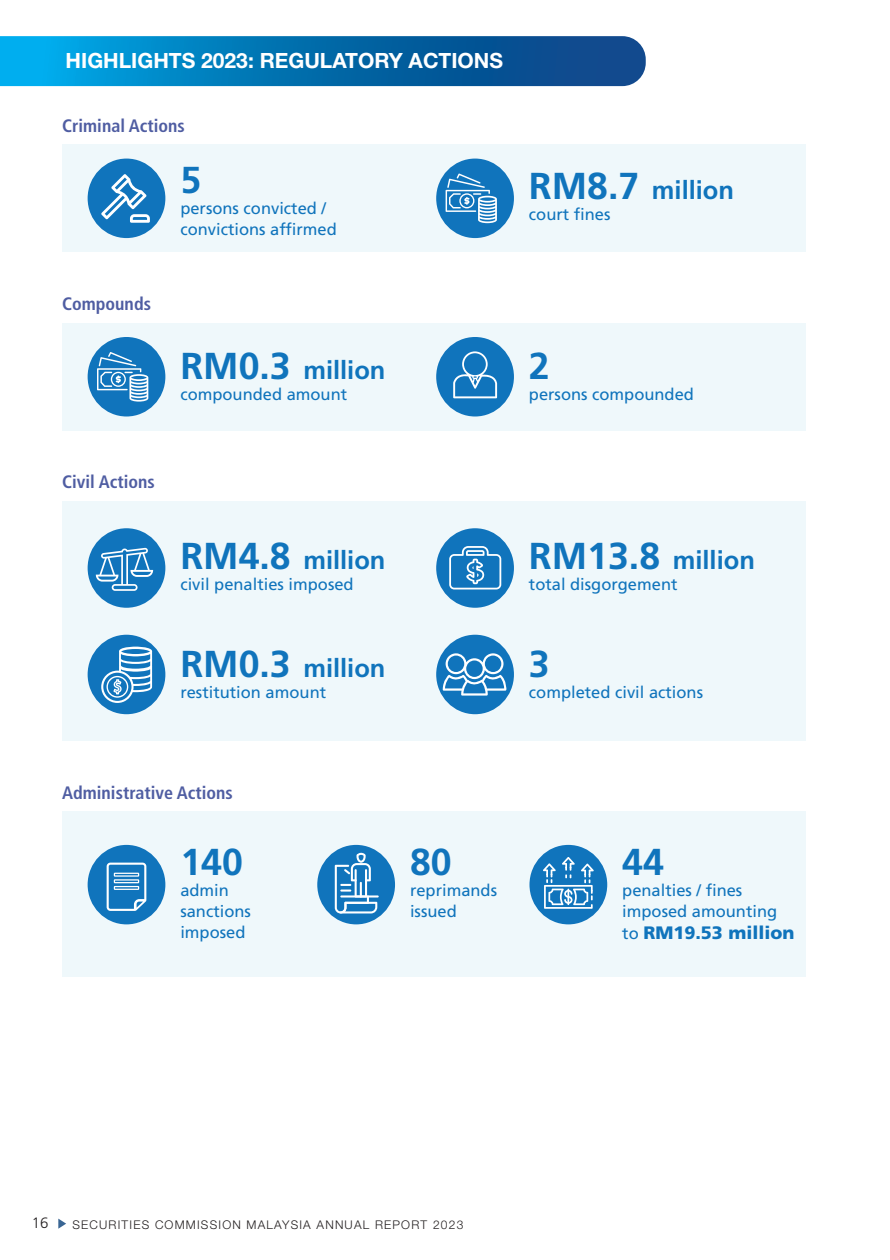
<style>
.page{position:relative;width:890px;height:1260px;background:#fff}
.page>*{position:absolute;margin:0;border:0;box-sizing:border-box;transform-origin:0 0}
.t1{font:700 37.5px "Frutiger LT Std";color:#1074bc}
.t2{font:700 25.5px "Frutiger LT Std";color:#1074bc}
.t3{font:700 21px "Helvetica Neue LT Std";color:#fff}
.t4{font:700 condensed 18px "Frutiger LT Std";color:#4f5da2}
.t5{font:900 18px "Frutiger LT Std";color:#1074bc}
.t6{font:16.5px/21px "Frutiger LT Std";color:#1074bc}
.t7{font:300 15px "Frutiger LT Std";color:#231f20}
.t8{font:300 12px "Helvetica Neue LT Std";letter-spacing:.1em;color:#231f20}
.s1{font-size:37.5px}
.s2{font-weight:400;font-size:16.5px}
</style>
<div class="page">
<svg style="left:58px;top:1218px;width:8px;height:11px"></svg>
<div style="left:62px;top:812px;width:744px;height:165px;background:#eff8fb"></div>
<div style="left:62px;top:501px;width:744px;height:239px;background:#eff8fb"></div>
<div style="left:62px;top:323px;width:744px;height:107px;background:#eff8fb"></div>
<svg style="left:0;top:36px;width:646px;height:50px;background:#0572b2"></svg>
<div style="left:62px;top:145px;width:744px;height:107px;background:#eff8fb"></div>
<div style="left:88px;top:159px;width:77px;height:79px;background:#1074bc;border-radius:50%"></div>
<svg style="left:101px;top:174px;width:49px;height:49px"></svg>
<div style="left:436px;top:159px;width:78px;height:79px;background:#1074bc;border-radius:50%"></div>
<svg style="left:446px;top:173px;width:51px;height:50px"></svg>
<div style="left:88px;top:337px;width:77px;height:79px;background:#1074bc;border-radius:50%"></div>
<svg style="left:97px;top:352px;width:51px;height:50px"></svg>
<div style="left:436px;top:337px;width:78px;height:79px;background:#1074bc;border-radius:50%"></div>
<svg style="left:453px;top:351px;width:44px;height:47px"></svg>
<div style="left:436px;top:635px;width:78px;height:79px;background:#1074bc;border-radius:50%"></div>
<svg style="left:443px;top:653px;width:64px;height:43px"></svg>
<div style="left:88px;top:635px;width:77px;height:79px;background:#1074bc;border-radius:50%"></div>
<svg style="left:101px;top:647px;width:51px;height:56px"></svg>
<div style="left:88px;top:528px;width:77px;height:80px;background:#1074bc;border-radius:50%"></div>
<svg style="left:96px;top:548px;width:57px;height:43px"></svg>
<div style="left:436px;top:528px;width:78px;height:80px;background:#1074bc;border-radius:50%"></div>
<svg style="left:449px;top:546px;width:52px;height:43px"></svg>
<div style="left:88px;top:845px;width:77px;height:79px;background:#1074bc;border-radius:50%"></div>
<svg style="left:107px;top:863px;width:39px;height:48px"></svg>
<svg style="left:114px;top:873px;width:25px;height:4px"></svg>
<svg style="left:114px;top:879px;width:25px;height:4px"></svg>
<svg style="left:114px;top:886px;width:25px;height:4px"></svg>
<div style="left:317px;top:845px;width:78px;height:79px;background:#1074bc;border-radius:50%"></div>
<hr style="left:340px;top:895px;width:39px;height:2px;background:#fff">
<svg style="left:335px;top:853px;width:42px;height:60px"></svg>
<div style="left:529px;top:845px;width:78px;height:79px;background:#1074bc;border-radius:50%"></div>
<svg style="left:543px;top:857px;width:51px;height:52px"></svg>
<p class="t3" style="left:66px;top:48px;width:439px">HIGHLIGHTS 2023: REGULATORY ACTIONS</p>
<p class="t4" style="left:62px;top:115px;width:124px">Criminal Actions</p>
<p class="t4" style="left:62px;top:293px;width:90px">Compounds</p>
<p class="t1" style="left:180px;top:158px;width:22px">5</p>
<p class="t6" style="left:180px;top:198px;width:158px">persons convicted / convictions affirmed</p>
<p class="t2" style="left:180px;top:355px;width:207px"><span class="s1">RM0.3</span> million</p>
<p class="t6" style="left:180px;top:383px;width:168px">compounded amount</p>
<p class="t2" style="left:529px;top:175px;width:207px"><span class="s1">RM8.7</span> million</p>
<p class="t6" style="left:529px;top:204px;width:83px">court fines</p>
<p class="t1" style="left:529px;top:343px;width:22px">2</p>
<p class="t6" style="left:529px;top:383px;width:166px">persons compounded</p>
<p class="t4" style="left:62px;top:471px;width:94px">Civil Actions</p>
<p class="t2" style="left:180px;top:545px;width:207px"><span class="s1">RM4.8</span> million</p>
<p class="t6" style="left:180px;top:574px;width:175px">civil penalties imposed</p>
<p class="t2" style="left:180px;top:653px;width:207px"><span class="s1">RM0.3</span> million</p>
<p class="t6" style="left:180px;top:682px;width:147px">restitution amount</p>
<p class="t2" style="left:529px;top:545px;width:227px"><span class="s1">RM13.8</span> million</p>
<p class="t6" style="left:529px;top:574px;width:150px">total disgorgement</p>
<p class="t1" style="left:529px;top:642px;width:22px">3</p>
<p class="t6" style="left:529px;top:682px;width:176px">completed civil actions</p>
<p class="t4" style="left:62px;top:782px;width:172px">Administrative Actions</p>
<p class="t1" style="left:180px;top:840px;width:64px">140</p>
<p class="t6" style="left:180px;top:880px;width:72px">admin sanctions imposed</p>
<p class="t1" style="left:410px;top:840px;width:43px">80</p>
<p class="t6" style="left:410px;top:880px;width:89px">reprimands issued</p>
<p class="t1" style="left:622px;top:840px;width:43px">44</p>
<p class="t6" style="left:622px;top:880px;width:156px">penalties / fines imposed amounting</p>
<p class="t5" style="left:622px;top:922px;width:174px"><span class="s2">to</span> RM19.53 million</p>
<p class="t7" style="left:32px;top:1215px;width:18px">16</p>
<p class="t8" style="left:72px;top:1217px;width:392px">SECURITIES COMMISSION MALAYSIA ANNUAL REPORT 2023</p>
</div>
